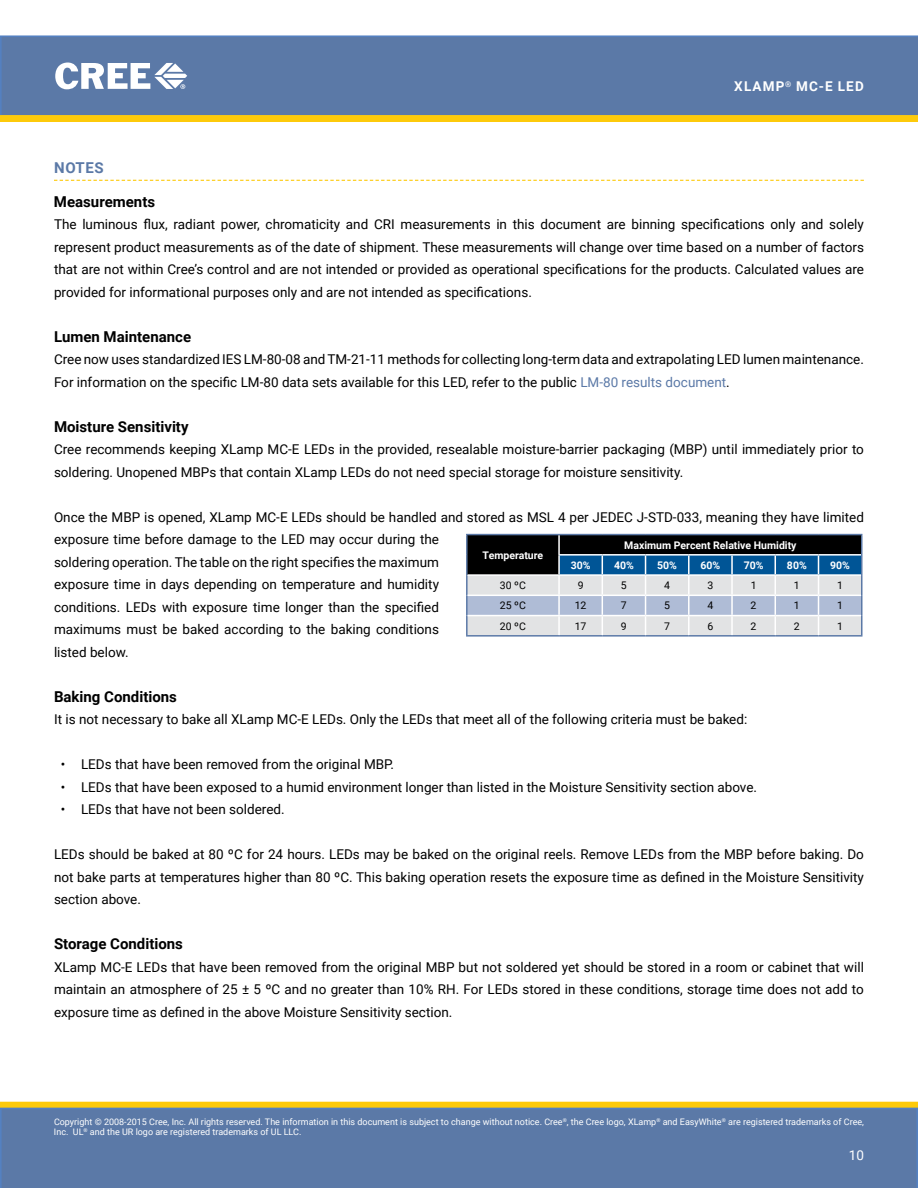
<style>
.page{position:relative;width:918px;height:1188px;background:#fff}
.page>*{position:absolute;margin:0;border:0;box-sizing:border-box;transform-origin:0 0}
.t1{font:700 15px "Roboto";color:#000}
.t2{font:700 15px "Roboto";color:#5b79a7}
.t3{font:13.5px/22.5px "Roboto";color:#000;text-align:justify}
.t4{font:700 13.5px "Roboto";letter-spacing:.085em;color:#fff}
.t5{font:13.5px "Roboto";color:#fff}
.t6{font:700 10.5px "Roboto";color:#fff}
.t7{font:10.5px "Roboto";color:#000}
.t8{font:9px/10.8px "Roboto";color:#fff}
.s1{color:#5b79a7}
</style>
<div class="page">
<div style="left:0;top:35px;width:918px;height:80px;background:#5b79a7"></div>
<div style="left:1px;top:1102px;width:916px;height:6px;background:#fdca0b"></div>
<div style="left:0;top:1102px;width:918px;height:6px;border:1px solid #fdca0b"></div>
<div style="left:0;top:1108px;width:918px;height:80px;background:#5b79a7"></div>
<svg style="left:0;top:115px;width:918px;height:7px;background:#fbc90d"></svg>
<svg style="left:55px;top:63px;width:132px;height:26px"></svg>
<svg style="left:54px;top:180px;width:810px;height:1px"></svg>
<hr style="left:466px;top:635px;width:93px;height:2px;background:#5b79a7">
<hr style="left:559px;top:635px;width:43px;height:2px;background:#5b79a7">
<hr style="left:602px;top:635px;width:44px;height:2px;background:#5b79a7">
<hr style="left:646px;top:635px;width:43px;height:2px;background:#5b79a7">
<hr style="left:689px;top:635px;width:43px;height:2px;background:#5b79a7">
<hr style="left:732px;top:635px;width:43px;height:2px;background:#5b79a7">
<hr style="left:466px;top:534px;width:93px;height:1px;background:#5b79a7">
<hr style="left:559px;top:534px;width:43px;height:1px;background:#5b79a7">
<hr style="left:602px;top:534px;width:44px;height:1px;background:#5b79a7">
<hr style="left:646px;top:534px;width:43px;height:1px;background:#5b79a7">
<hr style="left:689px;top:534px;width:43px;height:1px;background:#5b79a7">
<hr style="left:732px;top:534px;width:43px;height:1px;background:#5b79a7">
<hr style="left:775px;top:534px;width:44px;height:1px;background:#5b79a7">
<hr style="left:819px;top:534px;width:43px;height:1px;background:#5b79a7">
<hr style="left:775px;top:635px;width:44px;height:2px;background:#5b79a7">
<hr style="left:819px;top:635px;width:43px;height:2px;background:#5b79a7">
<svg style="left:466px;top:535px;width:396px;height:101px;background:#8493a3"></svg>
<p class="t4" style="left:734px;top:77px;width:131px">XLamp<sup>®</sup> MC-E LED</p>
<p class="t2" style="left:54px;top:157px;width:51px">Notes</p>
<p class="t1" style="left:54px;top:191px;width:103px">Measurements</p>
<p class="t3" style="left:54px;top:213px;width:811px">The luminous flux, radiant power, chromaticity and CRI measurements in this document are binning specifications only and solely represent product measurements as of the date of shipment. These measurements will change over time based on a number of factors that are not within Cree’s control and are not intended or provided as operational specifications for the products. Calculated values are provided for informational purposes only and are not intended as specifications.</p>
<p class="t1" style="left:54px;top:326px;width:139px">Lumen Maintenance</p>
<p class="t3" style="left:54px;top:348px;width:811px">Cree now uses standardized IES LM-80-08 and TM-21-11 methods for collecting long-term data and extrapolating LED lumen maintenance.<br>For information on the specific LM-80 data sets available for this LED, refer to the public <span class="s1">LM-80 results document</span>.</p>
<p class="t1" style="left:54px;top:416px;width:136px">Moisture Sensitivity</p>
<p class="t3" style="left:54px;top:438px;width:811px">Cree recommends keeping XLamp MC-E LEDs in the provided, resealable moisture-barrier packaging (MBP) until immediately prior to soldering. Unopened MBPs that contain XLamp LEDs do not need special storage for moisture sensitivity.</p>
<p class="t3" style="left:54px;top:505px;width:811px;text-align:left">Once the MBP is opened, XLamp MC-E LEDs should be handled and stored as MSL 4 per JEDEC J-STD-033, meaning they have limited exposure time before damage to the LED may occur during the<br>soldering operation. The table on the right specifies the maximum<br>exposure time in days depending on temperature and humidity<br>conditions. LEDs with exposure time longer than the specified<br>maximums must be baked according to the baking conditions<br>listed below.</p>
<p class="t1" style="left:54px;top:686px;width:125px">Baking Conditions</p>
<p class="t3" style="left:54px;top:708px;width:695px">It is not necessary to bake all XLamp MC-E LEDs. Only the LEDs that meet all of the following criteria must be baked:</p>
<p class="t3" style="left:61px;top:752px;width:335px">• LEDs that have been removed from the original MBP.</p>
<p class="t3" style="left:61px;top:775px;width:698px">• LEDs that have been exposed to a humid environment longer than listed in the Moisture Sensitivity section above.</p>
<p class="t3" style="left:61px;top:798px;width:225px">• LEDs that have not been soldered.</p>
<p class="t3" style="left:54px;top:843px;width:812px">LEDs should be baked at 80 ºC for 24 hours. LEDs may be baked on the original reels. Remove LEDs from the MBP before baking. Do not bake parts at temperatures higher than 80 ºC. This baking operation resets the exposure time as defined in the Moisture Sensitivity section above.</p>
<p class="t1" style="left:54px;top:933px;width:130px">Storage Conditions</p>
<p class="t3" style="left:54px;top:955px;width:811px">XLamp MC-E LEDs that have been removed from the original MBP but not soldered yet should be stored in a room or cabinet that will maintain an atmosphere of 25 ± 5 ºC and no greater than 10% RH. For LEDs stored in these conditions, storage time does not add to exposure time as defined in the above Moisture Sensitivity section.</p>
<p class="t6" style="left:624px;top:538px;width:174px">Maximum Percent Relative Humidity</p>
<p class="t6" style="left:483px;top:548px;width:62px">Temperature</p>
<p class="t6" style="left:571px;top:558px;width:21px">30%</p>
<p class="t6" style="left:614px;top:558px;width:21px">40%</p>
<p class="t6" style="left:657px;top:558px;width:21px">50%</p>
<p class="t6" style="left:700px;top:558px;width:21px">60%</p>
<p class="t6" style="left:744px;top:558px;width:21px">70%</p>
<p class="t6" style="left:787px;top:558px;width:21px">80%</p>
<p class="t6" style="left:830px;top:558px;width:21px">90%</p>
<p class="t7" style="left:500px;top:578px;width:28px">30 ºC</p>
<p class="t7" style="left:578px;top:578px;width:7px">9</p>
<p class="t7" style="left:621px;top:578px;width:7px">5</p>
<p class="t7" style="left:664px;top:578px;width:7px">4</p>
<p class="t7" style="left:707px;top:578px;width:7px">3</p>
<p class="t7" style="left:751px;top:578px;width:7px">1</p>
<p class="t7" style="left:794px;top:578px;width:7px">1</p>
<p class="t7" style="left:837px;top:578px;width:7px">1</p>
<p class="t7" style="left:500px;top:598px;width:28px">25 ºC</p>
<p class="t7" style="left:575px;top:598px;width:13px">12</p>
<p class="t7" style="left:621px;top:598px;width:7px">7</p>
<p class="t7" style="left:664px;top:598px;width:7px">5</p>
<p class="t7" style="left:707px;top:598px;width:7px">4</p>
<p class="t7" style="left:751px;top:598px;width:7px">2</p>
<p class="t7" style="left:794px;top:598px;width:7px">1</p>
<p class="t7" style="left:837px;top:598px;width:7px">1</p>
<p class="t7" style="left:500px;top:619px;width:28px">20 ºC</p>
<p class="t7" style="left:575px;top:619px;width:13px">17</p>
<p class="t7" style="left:621px;top:619px;width:7px">9</p>
<p class="t7" style="left:664px;top:619px;width:7px">7</p>
<p class="t7" style="left:707px;top:619px;width:7px">6</p>
<p class="t7" style="left:751px;top:619px;width:7px">2</p>
<p class="t7" style="left:794px;top:619px;width:7px">2</p>
<p class="t7" style="left:837px;top:619px;width:7px">1</p>
<p class="t8" style="left:54px;top:1116px;width:812px">Copyright © 2008-2015 Cree, Inc. All rights reserved. The information in this document is subject to change without notice. Cree<sup>®</sup>, the Cree logo, XLamp<sup>®</sup> and EasyWhite<sup>®</sup> are registered trademarks of Cree,<br>Inc. UL<sup>®</sup> and the UR logo are registered trademarks of UL LLC.</p>
<p class="t5" style="left:849px;top:1145px;width:17px">10</p>
</div>
